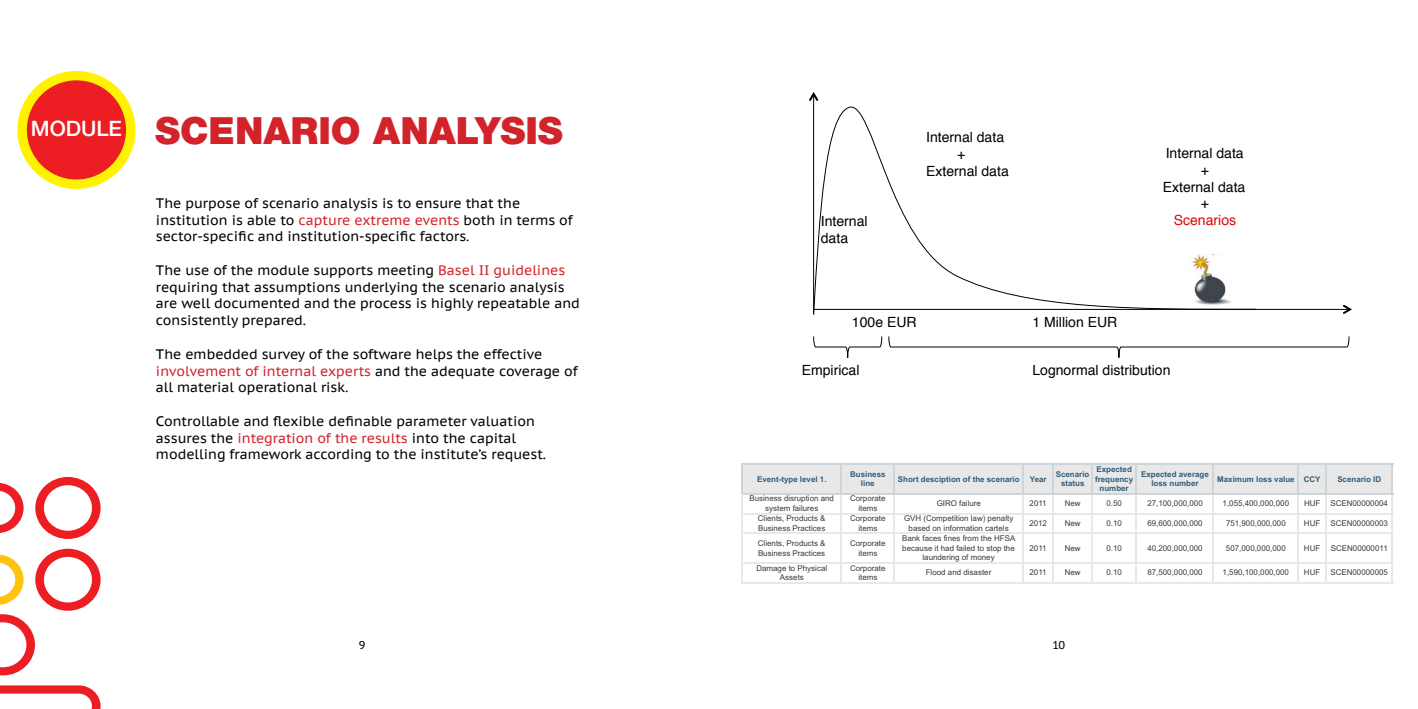
<style>
.page{position:relative;width:1418px;height:709px;background:#fff}
.page>*{position:absolute;margin:0;border:0;box-sizing:border-box;transform-origin:0 0}
.t1{font:900 37.5px "Helvetica Neue LT Pro";color:#d2232a}
.t2{font:500 21.25px "Helvetica Neue LT Pro";letter-spacing:-.005em;color:#fff}
.t3{font:14px/16.8px "Helvetica";color:#000;text-align:center}
.t4{font:14px "Helvetica";color:#dd0806}
.t5{font:13.75px/16.5px "PT Sans Caption";color:#000}
.t6{font:11.25px "PT Sans Caption";color:#000}
.t7{font:8px/9.4px "Arial";color:#36393b;text-align:center}
.t8{font:700 8px/9.4px "Arial";color:#2e5d7c;text-align:center}
.s1{color:#d2232a}
</style>
<div class="page">
<div style="left:22px;top:76px;width:109px;height:108px;background:#ed1d24;border-radius:50%"></div>
<div style="left:17px;top:71px;width:118px;height:118px;border:9px solid #fff200;border-radius:50%"></div>
<svg style="left:0;top:685px;width:101px;height:24px"></svg>
<svg style="left:35px;top:477px;width:66px;height:62px"></svg>
<svg style="left:0;top:483px;width:24px;height:50px"></svg>
<svg style="left:0;top:548px;width:101px;height:127px"></svg>
<svg style="left:813px;top:101px;width:443px;height:214px"></svg>
<hr style="left:813px;top:94px;width:1px;height:220px;background:#000">
<svg style="left:809px;top:92px;width:9px;height:9px"></svg>
<hr style="left:813px;top:309px;width:536px;height:1px;background:#000">
<svg style="left:1342px;top:305px;width:9px;height:9px"></svg>
<svg style="left:813px;top:336px;width:69px;height:22px"></svg>
<svg style="left:888px;top:336px;width:461px;height:22px"></svg>
<img style="left:1179px;top:254px;width:56px;height:52px">
<div style="left:742px;top:464px;width:650px;height:30px;background:#e8e8e8"></div>
<hr style="left:741px;top:463px;width:2px;height:31px;background:#ced4d7">
<svg style="left:840px;top:465px;width:1px;height:28px"></svg>
<hr style="left:893px;top:465px;width:2px;height:29px;background:#ced4d7">
<hr style="left:1021px;top:465px;width:2px;height:29px;background:#ced4d7">
<hr style="left:1052px;top:465px;width:2px;height:29px;background:#ced4d7">
<hr style="left:1090px;top:465px;width:2px;height:29px;background:#ced4d7">
<hr style="left:1135px;top:465px;width:2px;height:29px;background:#ced4d7">
<svg style="left:1212px;top:465px;width:1px;height:28px"></svg>
<hr style="left:1296px;top:465px;width:2px;height:29px;background:#ced4d7">
<hr style="left:1324px;top:465px;width:2px;height:29px;background:#ced4d7">
<svg style="left:1391px;top:465px;width:1px;height:28px"></svg>
<hr style="left:741px;top:494px;width:2px;height:89px;background:#e8e8e8">
<hr style="left:840px;top:494px;width:1px;height:89px;background:#e8e8e8">
<hr style="left:893px;top:494px;width:2px;height:89px;background:#e8e8e8">
<hr style="left:1021px;top:494px;width:2px;height:89px;background:#e8e8e8">
<hr style="left:1052px;top:494px;width:2px;height:89px;background:#e8e8e8">
<hr style="left:1090px;top:494px;width:2px;height:89px;background:#e8e8e8">
<hr style="left:1135px;top:494px;width:2px;height:89px;background:#e8e8e8">
<hr style="left:1212px;top:494px;width:1px;height:89px;background:#e8e8e8">
<hr style="left:1296px;top:494px;width:2px;height:89px;background:#e8e8e8">
<hr style="left:1324px;top:494px;width:2px;height:89px;background:#e8e8e8">
<hr style="left:1391px;top:494px;width:1px;height:89px;background:#e8e8e8">
<hr style="left:743px;top:463px;width:649px;height:2px;background:#ced4d7">
<hr style="left:743px;top:493px;width:649px;height:1px;background:#ced4d7">
<hr style="left:743px;top:512px;width:649px;height:2px;background:#e8e8e8">
<hr style="left:743px;top:532px;width:649px;height:2px;background:#e8e8e8">
<hr style="left:743px;top:562px;width:649px;height:1px;background:#e8e8e8">
<hr style="left:743px;top:582px;width:649px;height:1px;background:#e8e8e8">
<h2 class="t2" style="left:31px;top:115px;width:92px">MODULE</h2>
<h1 class="t1" style="left:155px;top:108px;width:409px">SCENARIO ANALYSIS</h1>
<p class="t5" style="left:156px;top:195px;width:418px">The purpose of scenario analysis is to ensure that the institution is able to <span class="s1">capture extreme events</span> both in terms of sector-specific and institution-specific factors.</p>
<p class="t5" style="left:156px;top:262px;width:425px">The use of the module supports meeting <span class="s1">Basel II guidelines </span>requiring that assumptions underlying the scenario analysis are well documented and the process is highly repeatable and consistently prepared.</p>
<p class="t5" style="left:156px;top:346px;width:423px">The embedded survey of the software helps the effective <span class="s1">involvement of internal experts</span> and the adequate coverage of all material operational risk.</p>
<p class="t5" style="left:156px;top:413px;width:392px">Controllable and flexible definable parameter valuation assures the <span class="s1">integration of the results</span> into the capital modelling framework according to the institute’s request.</p>
<p class="t3" style="left:820px;top:213px;width:48px;text-align:left">Internal data</p>
<p class="t3" style="left:926px;top:129px;width:79px">Internal data</p>
<p class="t3" style="left:957px;top:146px;width:10px">+</p>
<p class="t3" style="left:926px;top:163px;width:84px">External data</p>
<p class="t3" style="left:852px;top:314px;width:66px">100e EUR</p>
<p class="t3" style="left:1032px;top:314px;width:86px">1 Million EUR</p>
<p class="t3" style="left:1162px;top:145px;width:84px">Internal data +<br>External data +</p>
<p class="t4" style="left:1173px;top:209px;width:64px">Scenarios</p>
<p class="t3" style="left:801px;top:362px;width:59px">Empirical</p>
<p class="t3" style="left:1032px;top:362px;width:140px">Lognormal distribution</p>
<p class="t8" style="left:757px;top:474px;width:71px">Event-type level 1.</p>
<p class="t8" style="left:850px;top:469px;width:37px">Business line</p>
<p class="t8" style="left:897px;top:474px;width:123px">Short desciption of the scenario</p>
<p class="t8" style="left:1029px;top:474px;width:18px">Year</p>
<p class="t8" style="left:1055px;top:469px;width:35px">Scenario status</p>
<p class="t8" style="left:1095px;top:465px;width:40px">Expected frequency number</p>
<p class="t8" style="left:1141px;top:469px;width:69px">Expected average loss number</p>
<p class="t8" style="left:1217px;top:474px;width:105px">Maximum loss value CCY</p>
<p class="t8" style="left:1337px;top:474px;width:45px">Scenario ID</p>
<p class="t7" style="left:749px;top:494px;width:86px">Business disruption and system failures</p>
<p class="t7" style="left:850px;top:494px;width:37px">Corporate items</p>
<p class="t7" style="left:936px;top:499px;width:46px">GIRO failure</p>
<p class="t7" style="left:1029px;top:499px;width:19px">2011</p>
<p class="t7" style="left:1064px;top:499px;width:17px">New</p>
<p class="t7" style="left:1106px;top:499px;width:17px">0.50</p>
<p class="t7" style="left:1147px;top:499px;width:57px">27,100,000,000</p>
<p class="t7" style="left:1222px;top:499px;width:68px">1,055,400,000,000</p>
<p class="t7" style="left:1303px;top:499px;width:18px">HUF</p>
<p class="t7" style="left:1330px;top:499px;width:59px">SCEN00000004</p>
<p class="t7" style="left:758px;top:514px;width:69px;text-align:left">Clients, Products &amp;<br>Business Practices</p>
<p class="t7" style="left:850px;top:514px;width:37px">Corporate items</p>
<p class="t7" style="left:904px;top:514px;width:111px">GVH (Competition law) penalty based on information cartels</p>
<p class="t7" style="left:1029px;top:518px;width:19px">2012</p>
<p class="t7" style="left:1064px;top:518px;width:17px">New</p>
<p class="t7" style="left:1106px;top:518px;width:17px">0.10</p>
<p class="t7" style="left:1147px;top:518px;width:57px">69,600,000,000</p>
<p class="t7" style="left:1225px;top:518px;width:61px">751,900,000,000</p>
<p class="t7" style="left:1303px;top:518px;width:18px">HUF</p>
<p class="t7" style="left:1330px;top:518px;width:59px">SCEN00000003</p>
<p class="t7" style="left:758px;top:538px;width:69px;text-align:left">Clients, Products &amp;<br>Business Practices</p>
<p class="t7" style="left:850px;top:538px;width:37px">Corporate items</p>
<p class="t7" style="left:902px;top:534px;width:115px">Bank faces fines from the HFSA because it had failed to stop the laundering of money</p>
<p class="t7" style="left:1029px;top:543px;width:19px">2011</p>
<p class="t7" style="left:1064px;top:543px;width:17px">New</p>
<p class="t7" style="left:1106px;top:543px;width:17px">0.10</p>
<p class="t7" style="left:1147px;top:543px;width:57px">40,200,000,000</p>
<p class="t7" style="left:1225px;top:543px;width:61px">507,000,000,000</p>
<p class="t7" style="left:1303px;top:543px;width:18px">HUF</p>
<p class="t7" style="left:1330px;top:543px;width:58px">SCEN00000011</p>
<p class="t7" style="left:756px;top:563px;width:72px">Damage to Physical<br>Assets</p>
<p class="t7" style="left:850px;top:563px;width:37px">Corporate items</p>
<p class="t7" style="left:925px;top:568px;width:67px">Flood and disaster</p>
<p class="t7" style="left:1029px;top:568px;width:19px">2011</p>
<p class="t7" style="left:1064px;top:568px;width:17px">New</p>
<p class="t7" style="left:1106px;top:568px;width:17px">0.10</p>
<p class="t7" style="left:1147px;top:568px;width:57px">87,500,000,000</p>
<p class="t7" style="left:1222px;top:568px;width:68px">1,590,100,000,000</p>
<p class="t7" style="left:1303px;top:568px;width:18px">HUF</p>
<p class="t7" style="left:1330px;top:568px;width:59px">SCEN00000005</p>
<p class="t6" style="left:359px;top:637px;width:8px">9</p>
<p class="t6" style="left:1052px;top:637px;width:14px">10</p>
</div>
